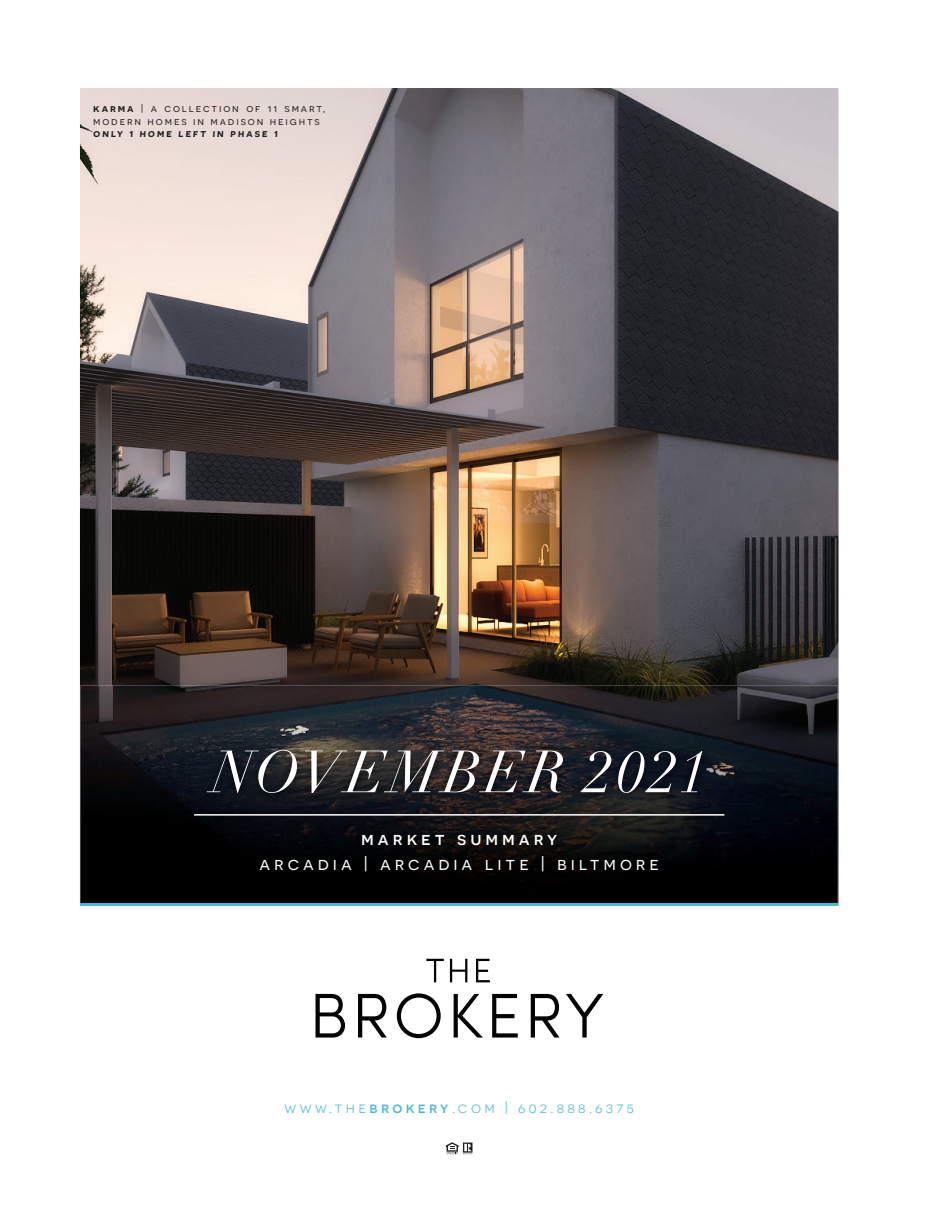
<style>
.page{position:relative;width:932px;height:1215px;background:#fff}
.page>*{position:absolute;margin:0;border:0;box-sizing:border-box;transform-origin:0 0}
.t1{font:italic 58.5px "Didot";letter-spacing:.055em;color:#fff}
.t2{font:18px "Novecentosanswide";letter-spacing:.22em;color:#fff}
.t3{font:500 18px "Novecentosanswide";letter-spacing:.22em;color:#fff}
.t4{font:15px "Novecentosanswide";letter-spacing:.22em;color:#48bad5}
.t5{font:10.5px/12.6px "Novecentosanswide";letter-spacing:.18em;color:#231f20}
.t6{font:600 10.5px "Novecentosanswide";color:#231f20}
.s1{font-weight:600}
.s2{font-weight:500}
</style>
<div class="page">
<img style="left:80px;top:88px;width:758px;height:815px">
<svg style="left:315px;top:994px;width:30px;height:44px"></svg>
<svg style="left:358px;top:994px;width:29px;height:44px"></svg>
<svg style="left:397px;top:993px;width:43px;height:45px"></svg>
<svg style="left:453px;top:994px;width:30px;height:44px"></svg>
<svg style="left:492px;top:994px;width:25px;height:44px"></svg>
<svg style="left:530px;top:994px;width:29px;height:44px"></svg>
<svg style="left:566px;top:994px;width:37px;height:44px"></svg>
<svg style="left:426px;top:959px;width:18px;height:23px"></svg>
<svg style="left:450px;top:959px;width:17px;height:23px"></svg>
<svg style="left:476px;top:959px;width:14px;height:23px"></svg>
<svg style="left:446px;top:1142px;width:27px;height:12px"></svg>
<img style="left:81px;top:685px;width:151px;height:218px">
<img style="left:232px;top:685px;width:605px;height:87px">
<img style="left:687px;top:772px;width:150px;height:131px">
<div style="left:232px;top:880px;width:455px;height:23px;background:#000"></div>
<hr style="left:80px;top:903px;width:758px;height:3px;background:#48bad5">
<img style="left:185px;top:741px;width:548px;height:139px">
<hr style="left:194px;top:814px;width:530px;height:2px;background:#fff">
<p class="t5" style="left:93px;top:102px;width:233px"><span class="s1">karma</span> | a collection of 11 smart, modern homes in madison heights</p>
<p class="t6" style="left:93px;top:127px;width:187px">only 1 home left in phase 1</p>
<h1 class="t1" style="left:212px;top:736px;width:496px">NOVEMBER 2021</h1>
<h2 class="t3" style="left:361px;top:828px;width:197px">market summary</h2>
<h2 class="t2" style="left:259px;top:854px;width:401px">arcadia | arcadia lite | biltmore</h2>
<h3 class="t4" style="left:284px;top:1100px;width:351px">www.the<span class="s2">brokery</span>.com | 602.888.6375</h3>
</div>
